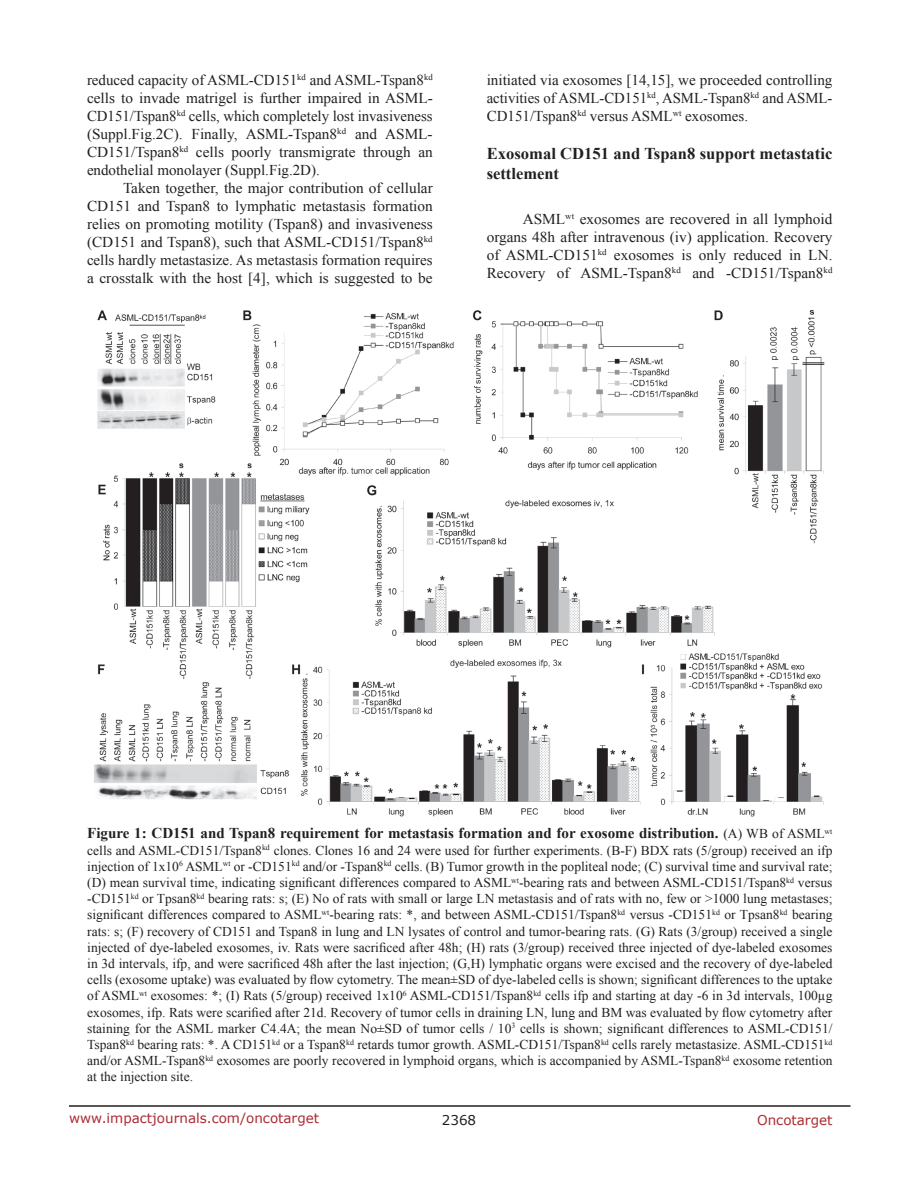
<style>
.page{position:relative;width:918px;height:1188px;background:#fff}
.page>*{position:absolute;margin:0;border:0;box-sizing:border-box;transform-origin:0 0}
.SubHeading{font:700 16.5px/19.8px "Times New Roman";color:#221f22}
.BodyText{font:15px/18px "Times New Roman";color:#221f22;text-align:justify}
.FigureText{font:700 15px "Times New Roman";color:#221f22}
.FigureText-2{font:13.5px/16.2px "Times New Roman";color:#221f22;text-align:justify}
.t1{font:13.5px "Verdana";color:#ac2b31}
.t2{font:13.5px "Verdana";color:#221f22}
.s1{font-weight:400;font-size:13.5px}
</style>
<div class="page">
<hr style="left:69px;top:1105px;width:781px;height:2px;background:#231f20">
<img style="left:94px;top:309px;width:731px;height:508px">
<p class="BodyText" style="left:87px;top:71px;width:347px">reduced capacity of ASML-CD151<sup>kd</sup> and ASML-Tspan8<sup>kd </sup>cells to invade matrigel is further impaired in ASML-CD151/Tspan8<sup>kd</sup> cells, which completely lost invasiveness (Suppl.Fig.2C). Finally, ASML-Tspan8<sup>kd</sup> and ASML-CD151/Tspan8<sup>kd</sup> cells poorly transmigrate through an endothelial monolayer (Suppl.Fig.2D).</p>
<p class="BodyText" style="left:87px;top:179px;width:347px;text-indent:36px">Taken together, the major contribution of cellular CD151 and Tspan8 to lymphatic metastasis formation relies on promoting motility (Tspan8) and invasiveness (CD151 and Tspan8), such that ASML-CD151/Tspan8<sup>kd </sup>cells hardly metastasize. As metastasis formation requires a crosstalk with the host [4], which is suggested to be</p>
<p class="BodyText" style="left:487px;top:71px;width:347px">initiated via exosomes [14,15], we proceeded controlling activities of ASML-CD151<sup>kd</sup>, ASML-Tspan8<sup>kd</sup> and ASML-CD151/Tspan8<sup>kd</sup> versus ASML<sup>wt</sup> exosomes.</p>
<p class="SubHeading" style="left:487px;top:143px;width:347px">Exosomal CD151 and Tspan8 support metastatic settlement</p>
<p class="BodyText" style="left:487px;top:210px;width:347px;text-indent:36px">ASML<sup>wt</sup> exosomes are recovered in all lymphoid organs 48h after intravenous (iv) application. Recovery of ASML-CD151<sup>kd</sup> exosomes is only reduced in LN.<br>Recovery of ASML-Tspan8<sup>kd</sup> and -CD151/Tspan8<sup>kd</sup></p>
<p class="FigureText" style="left:87px;top:823px;width:747px">Figure 1: CD151 and Tspan8 requirement for metastasis formation and for exosome distribution. <span class="s1">(A) WB of ASML</span><sup>wt</sup></p>
<p class="FigureText-2" style="left:87px;top:842px;width:747px">cells and ASML-CD151/Tspan8<sup>kd</sup> clones. Clones 16 and 24 were used for further experiments. (B-F) BDX rats (5/group) received an ifp injection of 1x10<sup>6</sup> ASML<sup>wt</sup> or -CD151<sup>kd</sup> and/or -Tspan8<sup>kd</sup> cells. (B) Tumor growth in the popliteal node; (C) survival time and survival rate; (D) mean survival time, indicating significant differences compared to ASML<sup>wt</sup>-bearing rats and between ASML-CD151/Tspan8<sup>kd</sup> versus -CD151<sup>kd</sup> or Tpsan8<sup>kd</sup> bearing rats: s; (E) No of rats with small or large LN metastasis and of rats with no, few or &gt;1000 lung metastases; significant differences compared to ASML<sup>wt</sup>-bearing rats: *, and between ASML-CD151/Tspan8<sup>kd</sup> versus -CD151<sup>kd</sup> or Tpsan8<sup>kd</sup> bearing rats: s; (F) recovery of CD151 and Tspan8 in lung and LN lysates of control and tumor-bearing rats. (G) Rats (3/group) received a single injected of dye-labeled exosomes, iv. Rats were sacrificed after 48h; (H) rats (3/group) received three injected of dye-labeled exosomes in 3d intervals, ifp, and were sacrificed 48h after the last injection; (G,H) lymphatic organs were excised and the recovery of dye-labeled cells (exosome uptake) was evaluated by flow cytometry. The mean±SD of dye-labeled cells is shown; significant differences to the uptake of ASML<sup>wt</sup> exosomes: *; (I) Rats (5/group) received 1x10<sup>6</sup> ASML-CD151/Tspan8<sup>kd</sup> cells ifp and starting at day -6 in 3d intervals, 100µg exosomes, ifp. Rats were scarified after 21d. Recovery of tumor cells in draining LN, lung and BM was evaluated by flow cytometry after staining for the ASML marker C4.4A; the mean No±SD of tumor cells / 10<sup>3</sup> cells is shown; significant differences to ASML-CD151/ Tspan8<sup>kd</sup> bearing rats: *. A CD151<sup>kd</sup> or a Tspan8<sup>kd</sup> retards tumor growth. ASML-CD151/Tspan8<sup>kd</sup> cells rarely metastasize. ASML-CD151<sup>kd </sup>and/or ASML-Tspan8<sup>kd</sup> exosomes are poorly recovered in lymphoid organs, which is accompanied by ASML-Tspan8<sup>kd</sup> exosome retention at the injection site.</p>
<p class="t1" style="left:69px;top:1109px;width:252px">www.impactjournals.com/oncotarget</p>
<p class="t2" style="left:442px;top:1111px;width:36px">2368</p>
<p class="t1" style="left:757px;top:1111px;width:77px">Oncotarget</p>
</div>
